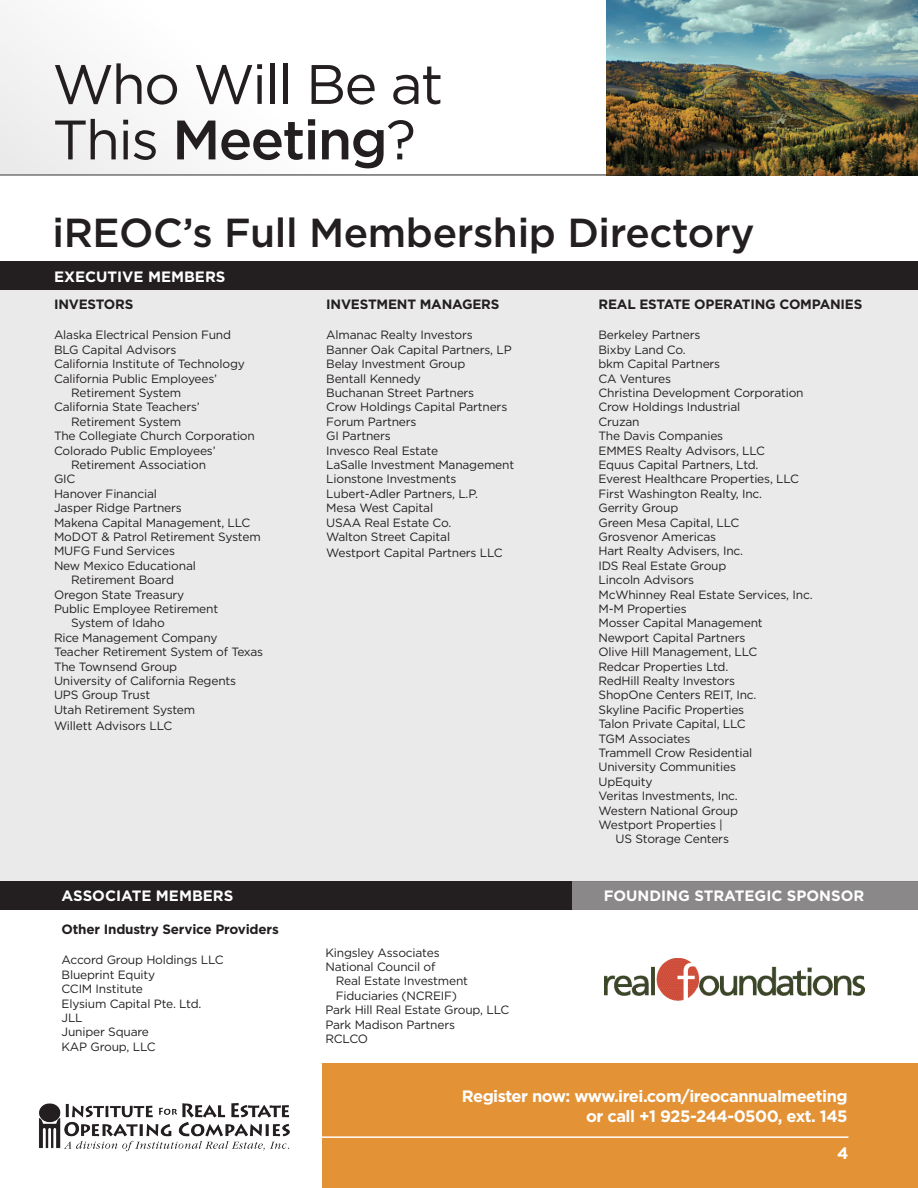
<style>
.page{position:relative;width:918px;height:1188px;background:#fff}
.page>*{position:absolute;margin:0;border:0;box-sizing:border-box;transform-origin:0 0}
.t1{font:55.5px/55.5px "Gotham";letter-spacing:-.03em;color:#231f20}
.t2{font:500 40.5px "Gotham";letter-spacing:-.01em;color:#231f20}
.t3{font:700 16.5px/19.8px "Gotham";letter-spacing:-.03em;color:#fff;text-align:right}
.t4{font:700 15px "Gotham";color:#fff}
.t5{font:700 13.5px "Gotham";letter-spacing:-.015em;color:#231f20}
.t6{font:12px/14.4px "Gotham";letter-spacing:-.015em;color:#231f20}
.s1{font-weight:500}
</style>
<div class="page">
<div style="left:322px;top:1063px;width:596px;height:125px;background:#e39235"></div>
<hr style="left:234px;top:1136px;width:615px;height:2px;background:#fff">
<img style="left:39px;top:1103px;width:251px;height:49px">
<div style="left:0;top:262px;width:918px;height:619px;background:#eaeaeb"></div>
<hr style="left:0;top:175px;width:918px;height:1px;background:#231f20">
<div style="left:0;top:0;width:601px;height:174px;background:linear-gradient(to right,#f4f4f5,#fff)"></div>
<img style="left:605px;top:959px;width:259px;height:42px">
<img style="left:606px;top:0;width:312px;height:175px">
<div style="left:0;top:262px;width:918px;height:28px;background:#231f20"></div>
<div style="left:0;top:881px;width:571px;height:28px;background:#231f20"></div>
<div style="left:571px;top:881px;width:347px;height:28px;background:#8a8888"></div>
<p class="t1" style="left:52px;top:55px;width:392px">Who Will Be at<br>This <span class="s1">Meeting</span>?</p>
<p class="t2" style="left:52px;top:207px;width:703px">iREOC’s Full Membership Directory</p>
<p class="t4" style="left:54px;top:267px;width:173px">EXECUTIVE MEMBERS</p>
<p class="t5" style="left:54px;top:295px;width:81px">INVESTORS</p>
<p class="t6" style="left:54px;top:328px;width:179px">Alaska Electrical Pension Fund</p>
<p class="t6" style="left:54px;top:342px;width:124px">BLG Capital Advisors</p>
<p class="t6" style="left:54px;top:357px;width:192px">California Institute of Technology</p>
<p class="t6" style="left:71px;top:371px;width:148px;text-indent:-17px">California Public Employees’<br>Retirement System</p>
<p class="t6" style="left:54px;top:400px;width:147px;text-align:center">California State Teachers’<br>Retirement System</p>
<p class="t6" style="left:54px;top:429px;width:202px">The Collegiate Church Corporation</p>
<p class="t6" style="left:54px;top:443px;width:163px">Colorado Public Employees’</p>
<p class="t6" style="left:71px;top:457px;width:137px">Retirement Association</p>
<p class="t6" style="left:54px;top:472px;width:23px">GIC</p>
<p class="t6" style="left:54px;top:486px;width:105px">Hanover Financial</p>
<p class="t6" style="left:54px;top:501px;width:129px">Jasper Ridge Partners</p>
<p class="t6" style="left:54px;top:515px;width:198px">Makena Capital Management, LLC</p>
<p class="t6" style="left:54px;top:529px;width:208px">MoDOT &amp; Patrol Retirement System<br>MUFG Fund Services</p>
<p class="t6" style="left:54px;top:558px;width:143px;text-align:center">New Mexico Educational<br>Retirement Board</p>
<p class="t6" style="left:54px;top:587px;width:132px">Oregon State Treasury</p>
<p class="t6" style="left:54px;top:601px;width:166px">Public Employee Retirement</p>
<p class="t6" style="left:71px;top:616px;width:95px">System of Idaho</p>
<p class="t6" style="left:54px;top:630px;width:165px">Rice Management Company</p>
<p class="t6" style="left:54px;top:645px;width:211px">Teacher Retirement System of Texas</p>
<p class="t6" style="left:54px;top:659px;width:125px">The Townsend Group</p>
<p class="t6" style="left:54px;top:673px;width:184px">University of California Regents</p>
<p class="t6" style="left:54px;top:688px;width:98px">UPS Group Trust</p>
<p class="t6" style="left:54px;top:702px;width:143px">Utah Retirement System</p>
<p class="t6" style="left:54px;top:718px;width:120px">Willett Advisors LLC</p>
<p class="t4" style="left:62px;top:886px;width:173px">ASSOCIATE MEMBERS</p>
<p class="t5" style="left:62px;top:920px;width:219px">Other Industry Service Providers</p>
<p class="t6" style="left:62px;top:953px;width:164px">Accord Group Holdings LLC</p>
<p class="t6" style="left:62px;top:967px;width:141px">Blueprint Equity<br>CCIM Institute<br>Elysium Capital Pte. Ltd.</p>
<p class="t6" style="left:62px;top:1010px;width:23px">JLL</p>
<p class="t6" style="left:62px;top:1025px;width:89px">Juniper Square</p>
<p class="t6" style="left:62px;top:1039px;width:96px">KAP Group, LLC</p>
<p class="t5" style="left:326px;top:295px;width:175px">INVESTMENT MANAGERS</p>
<p class="t6" style="left:326px;top:328px;width:148px">Almanac Realty Investors</p>
<p class="t6" style="left:326px;top:342px;width:187px">Banner Oak Capital Partners, LP</p>
<p class="t6" style="left:326px;top:357px;width:141px">Belay Investment Group</p>
<p class="t6" style="left:326px;top:371px;width:150px">Bentall Kennedy<br>Buchanan Street Partners</p>
<p class="t6" style="left:326px;top:400px;width:183px">Crow Holdings Capital Partners</p>
<p class="t6" style="left:326px;top:414px;width:92px">Forum Partners<br>GI Partners</p>
<p class="t6" style="left:326px;top:443px;width:113px">Invesco Real Estate</p>
<p class="t6" style="left:326px;top:457px;width:190px">LaSalle Investment Management</p>
<p class="t6" style="left:326px;top:472px;width:132px">Lionstone Investments</p>
<p class="t6" style="left:326px;top:486px;width:153px">Lubert-Adler Partners, L.P.</p>
<p class="t6" style="left:326px;top:501px;width:108px">Mesa West Capital</p>
<p class="t6" style="left:326px;top:515px;width:127px">USAA Real Estate Co.</p>
<p class="t6" style="left:326px;top:529px;width:125px">Walton Street Capital</p>
<p class="t6" style="left:326px;top:546px;width:178px">Westport Capital Partners LLC</p>
<p class="t6" style="left:325px;top:945px;width:116px">Kingsley Associates</p>
<p class="t6" style="left:325px;top:959px;width:112px">National Council of</p>
<p class="t6" style="left:336px;top:974px;width:134px">Real Estate Investment</p>
<p class="t6" style="left:336px;top:988px;width:123px">Fiduciaries (NCREIF)</p>
<p class="t6" style="left:325px;top:1002px;width:185px">Park Hill Real Estate Group, LLC<br>Park Madison Partners</p>
<p class="t6" style="left:325px;top:1031px;width:44px">RCLCO</p>
<p class="t5" style="left:598px;top:295px;width:265px">REAL ESTATE OPERATING COMPANIES</p>
<p class="t6" style="left:598px;top:328px;width:103px">Berkeley Partners</p>
<p class="t6" style="left:598px;top:342px;width:89px">Bixby Land Co.</p>
<p class="t6" style="left:598px;top:357px;width:123px">bkm Capital Partners</p>
<p class="t6" style="left:598px;top:371px;width:74px">CA Ventures</p>
<p class="t6" style="left:598px;top:385px;width:207px">Christina Development Corporation</p>
<p class="t6" style="left:598px;top:400px;width:143px">Crow Holdings Industrial</p>
<p class="t6" style="left:598px;top:414px;width:43px">Cruzan</p>
<p class="t6" style="left:598px;top:429px;width:126px">The Davis Companies</p>
<p class="t6" style="left:598px;top:443px;width:168px">EMMES Realty Advisors, LLC<br>Equus Capital Partners, Ltd.</p>
<p class="t6" style="left:598px;top:472px;width:202px">Everest Healthcare Properties, LLC</p>
<p class="t6" style="left:598px;top:486px;width:165px">First Washington Realty, Inc.</p>
<p class="t6" style="left:598px;top:501px;width:81px">Gerrity Group</p>
<p class="t6" style="left:598px;top:515px;width:142px">Green Mesa Capital, LLC</p>
<p class="t6" style="left:598px;top:529px;width:119px">Grosvenor Americas</p>
<p class="t6" style="left:598px;top:544px;width:146px">Hart Realty Advisers, Inc.</p>
<p class="t6" style="left:598px;top:558px;width:129px">IDS Real Estate Group</p>
<p class="t6" style="left:598px;top:573px;width:216px">Lincoln Advisors<br>McWhinney Real Estate Services, Inc.<br>M-M Properties</p>
<p class="t6" style="left:598px;top:616px;width:166px">Mosser Capital Management</p>
<p class="t6" style="left:598px;top:630px;width:160px">Newport Capital Partners<br>Olive Hill Management, LLC</p>
<p class="t6" style="left:598px;top:659px;width:131px">Redcar Properties Ltd.</p>
<p class="t6" style="left:598px;top:673px;width:138px">RedHill Realty Investors</p>
<p class="t6" style="left:598px;top:688px;width:160px">ShopOne Centers REIT, Inc.</p>
<p class="t6" style="left:598px;top:702px;width:149px">Skyline Pacific Properties<br>Talon Private Capital, LLC</p>
<p class="t6" style="left:598px;top:731px;width:93px">TGM Associates</p>
<p class="t6" style="left:598px;top:745px;width:155px">Trammell Crow Residential</p>
<p class="t6" style="left:598px;top:760px;width:139px">University Communities</p>
<p class="t6" style="left:598px;top:774px;width:141px">UpEquity<br>Veritas Investments, Inc.</p>
<p class="t6" style="left:598px;top:803px;width:141px">Western National Group</p>
<p class="t6" style="left:616px;top:817px;width:115px;text-indent:-17px">Westport Properties |<br>US Storage Centers</p>
<p class="t4" style="left:604px;top:886px;width:262px">FOUNDING STRATEGIC SPONSOR</p>
<h3 class="t3" style="left:462px;top:1086px;width:387px">Register now: www.irei.com/ireocannualmeeting or call +1 925-244-0500, ext. 145</h3>
<h3 class="t3" style="left:837px;top:1143px;width:13px">4</h3>
</div>
